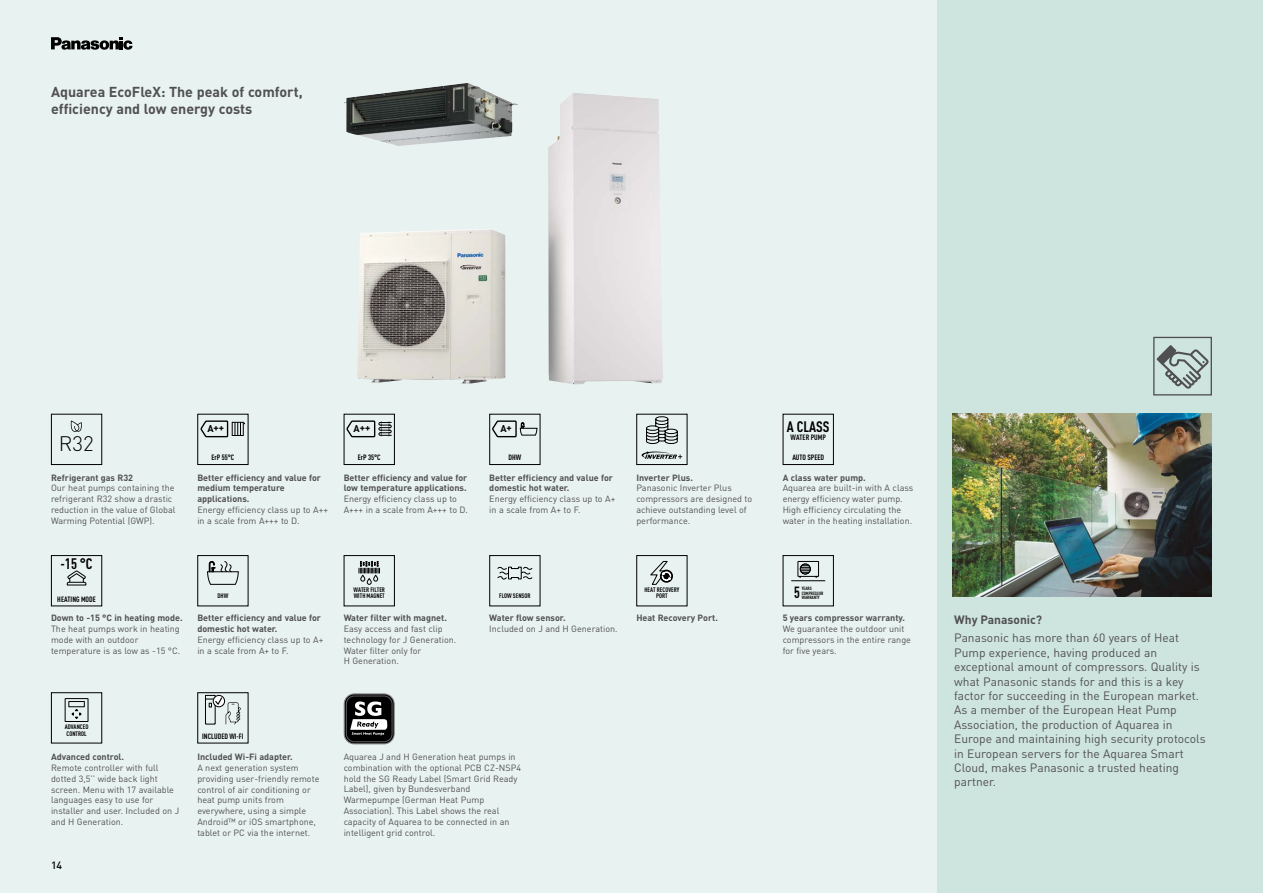
<style>
.page{position:relative;width:1263px;height:893px;background:#e8f2f0}
.page>*{position:absolute;margin:0;border:0;box-sizing:border-box;transform-origin:0 0}
.t1{font:300 20.7px "DIN";color:#000}
.t2{font:700 16.05px "DIN Cond";color:#000;scale:.9 1}
.t3{font:700 15px "DIN Cond";color:#000}
.t4{font:700 14.25px/17.1px "DIN";color:#515051}
.t5{font:12px/14.4px "DIN";color:#515051}
.t6{font:700 12px "DIN";color:#515051}
.t7{font:500 10.5px "DIN";color:#000}
.t8{font:700 9.9px "DIN";color:#000}
.t9{font:9px/10.8px "DIN";color:#515051}
.t10{font:700 9px/10.8px "DIN";color:#515051}
.t11{font:700 7.65px "DIN Cond";color:#000}
.t12{font:700 6.45px/6.3px "DIN Cond";color:#000}
.t13{font:700 4.65px/4.9px "DIN Cond";color:#000}
</style>
<div class="page">
<div style="left:938px;top:0;width:325px;height:893px;background:#cee4df"></div>
<svg style="left:70px;top:421px;width:12px;height:11px"></svg>
<div style="left:51px;top:414px;width:51px;height:51px;border:1px solid #000"></div>
<svg style="left:492px;top:420px;width:46px;height:18px"></svg>
<div style="left:489px;top:414px;width:51px;height:51px;border:1px solid #000"></div>
<svg style="left:66px;top:570px;width:21px;height:16px"></svg>
<div style="left:51px;top:555px;width:51px;height:51px;border:1px solid #000"></div>
<svg style="left:497px;top:566px;width:35px;height:14px"></svg>
<div style="left:489px;top:555px;width:51px;height:51px;border:1px solid #000"></div>
<div style="left:65px;top:698px;width:23px;height:24px;border:1px solid #000"></div>
<div style="left:68px;top:701px;width:17px;height:6px;border:1px solid #000"></div>
<svg style="left:71px;top:709px;width:11px;height:10px"></svg>
<div style="left:51px;top:692px;width:51px;height:51px;border:1px solid #000"></div>
<svg style="left:200px;top:420px;width:45px;height:18px"></svg>
<div style="left:232px;top:422px;width:12px;height:14px;border:1px solid #000"></div>
<div style="left:197px;top:414px;width:51px;height:51px;border:1px solid #000"></div>
<svg style="left:642px;top:451px;width:40px;height:8px"></svg>
<svg style="left:646px;top:416px;width:32px;height:28px"></svg>
<div style="left:636px;top:414px;width:51px;height:51px;border:1px solid #000"></div>
<svg style="left:207px;top:561px;width:32px;height:24px"></svg>
<div style="left:197px;top:555px;width:51px;height:51px;border:1px solid #000"></div>
<svg style="left:660px;top:570px;width:13px;height:13px"></svg>
<svg style="left:650px;top:560px;width:21px;height:25px"></svg>
<div style="left:636px;top:555px;width:51px;height:51px;border:1px solid #000"></div>
<svg style="left:346px;top:420px;width:46px;height:18px"></svg>
<div style="left:344px;top:414px;width:51px;height:51px;border:1px solid #000"></div>
<div style="left:783px;top:414px;width:51px;height:51px;border:1px solid #000"></div>
<svg style="left:359px;top:561px;width:21px;height:24px"></svg>
<div style="left:344px;top:555px;width:51px;height:51px;border:1px solid #000"></div>
<svg style="left:205px;top:694px;width:36px;height:31px"></svg>
<div style="left:197px;top:692px;width:51px;height:51px;border:1px solid #000"></div>
<hr style="left:791px;top:580px;width:34px;height:1px;background:#000">
<svg style="left:797px;top:561px;width:22px;height:17px"></svg>
<div style="left:800px;top:564px;width:10px;height:10px;border:1px solid #000;border-radius:50%"></div>
<div style="left:800px;top:564px;width:11px;height:10px;border:1px solid #000;border-radius:50%"></div>
<div style="left:783px;top:555px;width:51px;height:51px;border:1px solid #000"></div>
<img style="left:952px;top:414px;width:260px;height:182px">
<svg style="left:1156px;top:345px;width:53px;height:44px"></svg>
<img style="left:344px;top:83px;width:174px;height:63px">
<img style="left:548px;top:93px;width:36px;height:291px">
<img style="left:357px;top:229px;width:133px;height:154px">
<svg style="left:344px;top:693px;width:51px;height:51px;background:#525353"></svg>
<div style="left:1153px;top:337px;width:59px;height:58px;border:1px solid #515051"></div>
<svg style="left:51px;top:37px;width:82px;height:13px"></svg>
<h3 class="t4" style="left:51px;top:83px;width:253px">Aquarea EcoFleX: The peak of comfort, efficiency and low energy costs</h3>
<h1 class="t1" style="left:59px;top:431px;width:37px">R32</h1>
<p class="t10" style="left:51px;top:472px;width:84px">Refrigerant gas R32</p>
<p class="t9" style="left:51px;top:483px;width:126px">Our heat pumps containing the refrigerant R32 show a drastic reduction in the value of Global<br>Warming Potential (GWP).</p>
<h3 class="t3" style="left:61px;top:554px;width:34px">-15 °C</h3>
<p class="t11" style="left:57px;top:594px;width:40px">HEATING MODE</p>
<p class="t10" style="left:51px;top:612px;width:133px">Down to -15 °C in heating mode.</p>
<p class="t9" style="left:51px;top:623px;width:131px">The heat pumps work in heating mode with an outdoor temperature is as low as -15 °C.</p>
<p class="t8" style="left:207px;top:421px;width:18px">A++</p>
<p class="t8" style="left:354px;top:421px;width:18px">A++</p>
<p class="t8" style="left:500px;top:421px;width:13px">A+</p>
<p class="t11" style="left:211px;top:453px;width:24px">ErP 55°C</p>
<p class="t11" style="left:358px;top:453px;width:24px">ErP 35°C</p>
<p class="t11" style="left:508px;top:453px;width:14px">DHW</p>
<p class="t10" style="left:197px;top:472px;width:125px">Better efficiency and value for medium temperature applications.</p>
<p class="t9" style="left:197px;top:504px;width:132px">Energy efficiency class up to A++ in a scale from A+++ to D.</p>
<p class="t10" style="left:344px;top:472px;width:125px">Better efficiency and value for low temperature applications.</p>
<p class="t9" style="left:344px;top:493px;width:126px">Energy efficiency class up to<br>A+++ in a scale from A+++ to D.</p>
<p class="t10" style="left:489px;top:472px;width:125px">Better efficiency and value for domestic hot water.</p>
<p class="t9" style="left:489px;top:493px;width:128px">Energy efficiency class up to A+ in a scale from A+ to F.</p>
<p class="t10" style="left:636px;top:472px;width:58px">Inverter Plus.</p>
<p class="t9" style="left:636px;top:483px;width:117px">Panasonic Inverter Plus compressors are designed to achieve outstanding level of performance.</p>
<p class="t12" style="left:217px;top:593px;width:12px">DHW</p>
<p class="t12" style="left:644px;top:587px;width:36px;text-align:center">HEAT RECOVERY<br>PORT</p>
<p class="t12" style="left:353px;top:587px;width:33px">WATER FILTER<br>WITH MAGNET</p>
<p class="t12" style="left:499px;top:593px;width:33px">FLOW SENSOR</p>
<p class="t10" style="left:197px;top:612px;width:125px">Better efficiency and value for domestic hot water.</p>
<p class="t9" style="left:197px;top:634px;width:128px">Energy efficiency class up to A+ in a scale from A+ to F.</p>
<p class="t10" style="left:344px;top:612px;width:105px">Water filter with magnet.</p>
<p class="t9" style="left:344px;top:623px;width:114px">Easy access and fast clip technology for J Generation.<br>Water filter only for<br>H Generation.</p>
<p class="t10" style="left:489px;top:612px;width:78px">Water flow sensor.</p>
<p class="t9" style="left:489px;top:623px;width:130px">Included on J and H Generation.</p>
<p class="t10" style="left:636px;top:612px;width:83px">Heat Recovery Port.</p>
<p class="t12" style="left:65px;top:724px;width:25px">ADVANCED<br>CONTROL</p>
<p class="t10" style="left:51px;top:751px;width:75px">Advanced control.</p>
<p class="t9" style="left:51px;top:762px;width:130px">Remote controller with full dotted 3,5’’ wide back light screen. Menu with 17 available languages easy to use for installer and user. Included on J and H Generation.</p>
<p class="t7" style="left:51px;top:858px;width:13px">14</p>
<p class="t11" style="left:202px;top:731px;width:43px">INCLUDED WI-FI</p>
<p class="t10" style="left:197px;top:751px;width:97px">Included Wi-Fi adapter.</p>
<p class="t9" style="left:197px;top:762px;width:124px">A next generation system providing user-friendly remote control of air conditioning or heat pump units from everywhere, using a simple<br>Android™ or iOS smartphone, tablet or PC via the internet.</p>
<p class="t9" style="left:344px;top:751px;width:179px">Aquarea J and H Generation heat pumps in combination with the optional PCB CZ-NSP4 hold the SG Ready Label (Smart Grid Ready Label), given by Bundesverband Warmepumpe (German Heat Pump Association). This Label shows the real capacity of Aquarea to be connected in an intelligent grid control.</p>
<h3 class="t3" style="left:787px;top:418px;width:44px">A CLASS</h3>
<p class="t11" style="left:790px;top:432px;width:37px">WATER PUMP</p>
<p class="t11" style="left:792px;top:453px;width:33px">AUTO SPEED</p>
<p class="t10" style="left:783px;top:472px;width:85px">A class water pump.</p>
<p class="t9" style="left:783px;top:483px;width:132px">Aquarea are built-in with A class energy efficiency water pump.<br>High efficiency circulating the water in the heating installation.</p>
<p class="t13" style="left:802px;top:585px;width:23px">YEARS<br>COMPRESSOR</p>
<h2 class="t2" style="left:794px;top:582px;width:8px">5</h2>
<p class="t13" style="left:802px;top:595px;width:20px">WARRANTY</p>
<p class="t10" style="left:783px;top:612px;width:124px">5 years compressor warranty.</p>
<p class="t9" style="left:783px;top:623px;width:130px">We guarantee the outdoor unit compressors in the entire range for five years.</p>
<h3 class="t6" style="left:954px;top:611px;width:90px">Why Panasonic?</h3>
<p class="t5" style="left:954px;top:631px;width:253px">Panasonic has more than 60 years of Heat Pump experience, having produced an exceptional amount of compressors. Quality is what Panasonic stands for and this is a key factor for succeeding in the European market.<br>As a member of the European Heat Pump Association, the production of Aquarea in Europe and maintaining high security protocols in European servers for the Aquarea Smart Cloud, makes Panasonic a trusted heating partner.</p>
</div>
